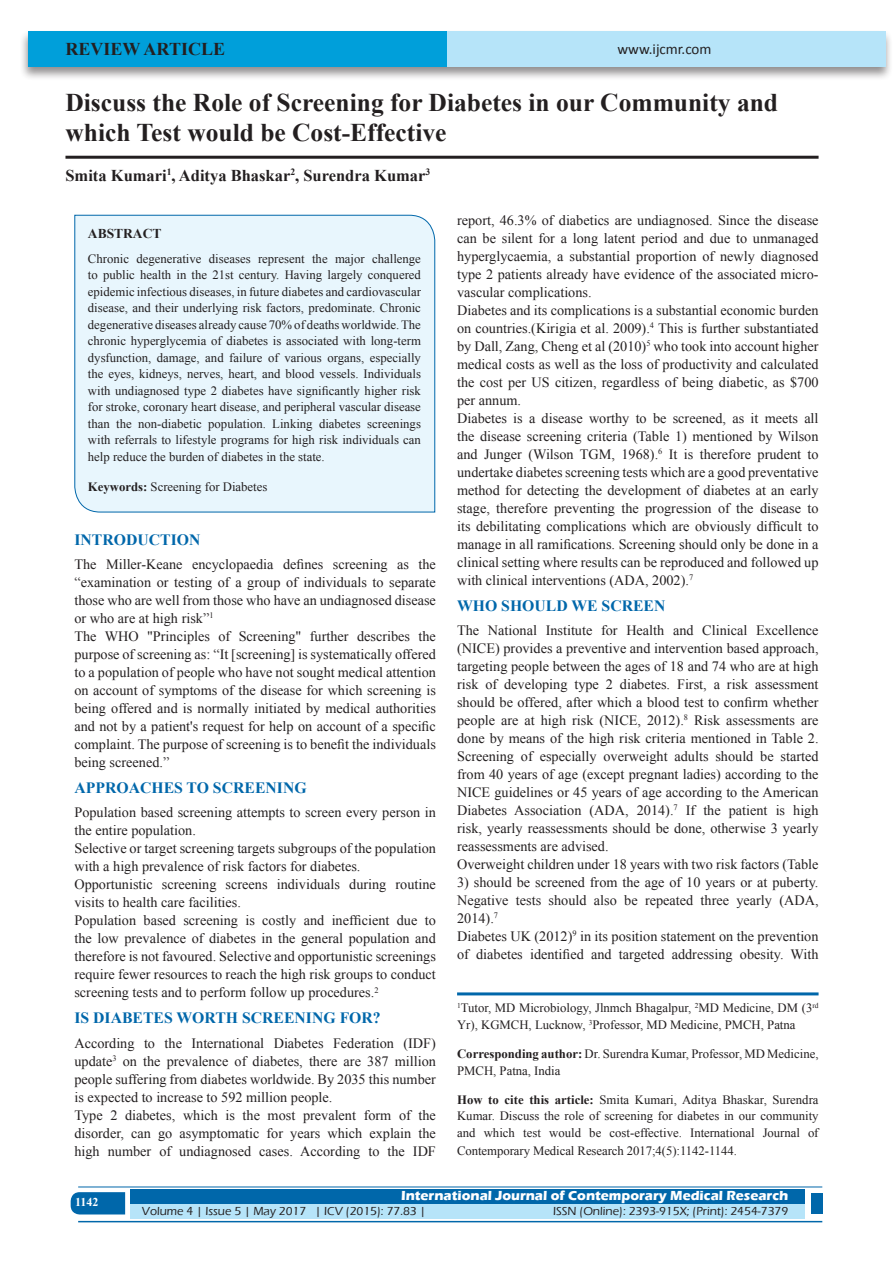
<style>
.page{position:relative;width:893px;height:1263px;background:#fff}
.page>*{position:absolute;margin:0;border:0;box-sizing:border-box;transform-origin:0 0}
.A_Title_New{font:700 25.5px/30px "Times New Roman";color:#231f20}
.AT_new{font:700 18px "Times New Roman";color:#231f20}
.AU-New{font:700 16.5px "Times New Roman";color:#231f20}
.t1{font:700 15.75px "Times New Roman";color:#0067aa}
.t2{font:15px "Calibri";color:#231f20}
.TX_New{font:14.25px/18px "Times New Roman";color:#231f20;text-align:justify}
.t3{font:700 13.5px "Eras ITC";color:#fff}
.t4{font:700 13.5px "Times New Roman";color:#231f20}
.HTC_new{font:12.75px/16.5px "Times New Roman";color:#231f20;text-align:justify}
.Affi_New{font:12.75px/16.5px "Times New Roman";color:#231f20}
.Corresponding{font:12.75px/16.5px "Times New Roman";color:#231f20}
.t5{font:500 12px "Eras ITC";color:#231f20}
.t6{font:700 12px "Times New Roman";color:#fff}
.s1{font-weight:700}
</style>
<div class="page">
<div style="left:19px;top:29px;width:874px;height:52px;background:#231f20;opacity:.5"></div>
<div style="left:28px;top:31px;width:857px;height:35px;background:#b6e4f9"></div>
<div style="left:28px;top:31px;width:418px;height:35px;background:#009fda"></div>
<svg style="left:71px;top:1192px;width:54px;height:22px"></svg>
<div style="left:130px;top:1189px;width:674px;height:15px;background:#0067aa"></div>
<div style="left:130px;top:1204px;width:674px;height:15px;background:#b6e4f9"></div>
<hr style="left:78px;top:1186px;width:744px;height:1px;background:#0067aa">
<hr style="left:78px;top:1221px;width:744px;height:1px;background:#0067aa">
<div style="left:811px;top:1193px;width:11px;height:21px;background:#0067aa"></div>
<hr style="left:65px;top:156px;width:754px;height:3px;background:#231f20">
<div style="left:74px;top:214px;width:361px;height:299px;background:#e8f6fd"></div>
<hr style="left:457px;top:992px;width:362px;height:3px;background:#0067aa">
<p class="AT_new" style="left:65px;top:36px;width:161px">REVIEW ARTICLE</p>
<p class="t2" style="left:617px;top:40px;width:96px">www.ijcmr.com</p>
<p class="A_Title_New" style="left:65px;top:87px;width:714px">Discuss the Role of Screening for Diabetes in our Community and which Test would be Cost-Effective</p>
<p class="AU-New" style="left:65px;top:164px;width:366px">Smita Kumari<sup>1</sup>, Aditya Bhaskar<sup>2</sup>, Surendra Kumar<sup>3</sup></p>
<p class="t4" style="left:88px;top:224px;width:75px">ABSTRACT</p>
<p class="HTC_new" style="left:88px;top:250px;width:335px">Chronic degenerative diseases represent the major challenge to public health in the 21st century. Having largely conquered epidemic infectious diseases, in future diabetes and cardiovascular disease, and their underlying risk factors, predominate. Chronic degenerative diseases already cause 70% of deaths worldwide. The chronic hyperglycemia of diabetes is associated with long-term dysfunction, damage, and failure of various organs, especially the eyes, kidneys, nerves, heart, and blood vessels. Individuals with undiagnosed type 2 diabetes have significantly higher risk for stroke, coronary heart disease, and peripheral vascular disease than the non-diabetic population. Linking diabetes screenings with referrals to lifestyle programs for high risk individuals can help reduce the burden of diabetes in the state.</p>
<p class="HTC_new" style="left:88px;top:479px;width:181px"><span class="s1">Keywords:</span> Screening for Diabetes</p>
<h1 class="t1" style="left:74px;top:528px;width:127px">INTRODUCTION</h1>
<p class="TX_New" style="left:74px;top:555px;width:363px">The Miller-Keane encyclopaedia defines screening as the “examination or testing of a group of individuals to separate those who are well from those who have an undiagnosed disease or who are at high risk”<sup>1</sup></p>
<p class="TX_New" style="left:74px;top:627px;width:363px">The WHO "Principles of Screening" further describes the purpose of screening as: “It [screening] is systematically offered to a population of people who have not sought medical attention on account of symptoms of the disease for which screening is being offered and is normally initiated by medical authorities and not by a patient's request for help on account of a specific complaint. The purpose of screening is to benefit the individuals being screened.”</p>
<h1 class="t1" style="left:74px;top:777px;width:234px">APPROACHES TO SCREENING</h1>
<p class="TX_New" style="left:74px;top:803px;width:363px">Population based screening attempts to screen every person in the entire population.</p>
<p class="TX_New" style="left:74px;top:839px;width:363px">Selective or target screening targets subgroups of the population with a high prevalence of risk factors for diabetes.</p>
<p class="TX_New" style="left:74px;top:875px;width:363px">Opportunistic screening screens individuals during routine visits to health care facilities.</p>
<p class="TX_New" style="left:74px;top:911px;width:363px">Population based screening is costly and inefficient due to the low prevalence of diabetes in the general population and therefore is not favoured. Selective and opportunistic screenings require fewer resources to reach the high risk groups to conduct screening tests and to perform follow up procedures.<sup>2</sup></p>
<h1 class="t1" style="left:74px;top:1007px;width:308px">IS DIABETES WORTH SCREENING FOR?</h1>
<p class="TX_New" style="left:74px;top:1034px;width:363px">According to the International Diabetes Federation (IDF) update<sup>3</sup> on the prevalence of diabetes, there are 387 million people suffering from diabetes worldwide. By 2035 this number is expected to increase to 592 million people.</p>
<p class="TX_New" style="left:74px;top:1106px;width:363px">Type 2 diabetes, which is the most prevalent form of the disorder, can go asymptomatic for years which explain the high number of undiagnosed cases. According to the IDF</p>
<p class="TX_New" style="left:457px;top:211px;width:363px">report, 46.3% of diabetics are undiagnosed. Since the disease can be silent for a long latent period and due to unmanaged hyperglycaemia, a substantial proportion of newly diagnosed type 2 patients already have evidence of the associated micro&shy;vascular complications.</p>
<p class="TX_New" style="left:457px;top:301px;width:363px">Diabetes and its complications is a substantial economic burden on countries.(Kirigia et al. 2009).<sup>4</sup> This is further substantiated by Dall, Zang, Cheng et al (2010)<sup>5</sup> who took into account higher medical costs as well as the loss of productivity and calculated the cost per US citizen, regardless of being diabetic, as $700 per annum.</p>
<p class="TX_New" style="left:457px;top:409px;width:363px">Diabetes is a disease worthy to be screened, as it meets all the disease screening criteria (Table 1) mentioned by Wilson and Junger (Wilson TGM, 1968).<sup>6</sup> It is therefore prudent to undertake diabetes screening tests which are a good preventative method for detecting the development of diabetes at an early stage, therefore preventing the progression of the disease to its debilitating complications which are obviously difficult to manage in all ramifications. Screening should only be done in a clinical setting where results can be reproduced and followed up with clinical interventions (ADA, 2002).<sup>7</sup></p>
<h1 class="t1" style="left:457px;top:594px;width:210px">WHO SHOULD WE SCREEN</h1>
<p class="TX_New" style="left:457px;top:621px;width:363px">The National Institute for Health and Clinical Excellence (NICE) provides a preventive and intervention based approach, targeting people between the ages of 18 and 74 who are at high risk of developing type 2 diabetes. First, a risk assessment should be offered, after which a blood test to confirm whether people are at high risk (NICE, 2012).<sup>8</sup> Risk assessments are done by means of the high risk criteria mentioned in Table 2.<br>Screening of especially overweight adults should be started from 40 years of age (except pregnant ladies) according to the NICE guidelines or 45 years of age according to the American Diabetes Association (ADA, 2014).<sup>7</sup> If the patient is high risk, yearly reassessments should be done, otherwise 3 yearly reassessments are advised.</p>
<p class="TX_New" style="left:457px;top:855px;width:363px">Overweight children under 18 years with two risk factors (Table</p>
<p class="TX_New" style="left:457px;top:873px;width:363px">3) should be screened from the age of 10 years or at puberty.<br>Negative tests should also be repeated three yearly (ADA, 2014).<sup>7</sup></p>
<p class="TX_New" style="left:457px;top:927px;width:363px">Diabetes UK (2012)<sup>9</sup> in its position statement on the prevention of diabetes identified and targeted addressing obesity. With</p>
<p class="Affi_New" style="left:457px;top:1000px;width:363px"><sup>1</sup>Tutor, MD Microbiology, Jlnmch Bhagalpur, <sup>2</sup>MD Medicine, DM (3<sup>rd<br></sup>Yr), KGMCH, Lucknow, <sup>3</sup>Professor, MD Medicine, PMCH, Patna</p>
<p class="Corresponding" style="left:457px;top:1045px;width:363px"><span class="s1">Corresponding author:</span> Dr. Surendra Kumar, Professor, MD Medicine,<br>PMCH, Patna, India</p>
<p class="HTC_new" style="left:457px;top:1091px;width:363px"><span class="s1">How to cite this article:</span> Smita Kumari, Aditya Bhaskar, Surendra Kumar. Discuss the role of screening for diabetes in our community and which test would be cost-effective. International Journal of</p>
<p class="HTC_new" style="left:457px;top:1142px;width:281px">Contemporary Medical Research 2017;4(5):1142-1144.</p>
<h4 class="t6" style="left:75px;top:1194px;width:25px">1142</h4>
<p class="t3" style="left:401px;top:1188px;width:389px">International Journal of Contemporary Medical Research</p>
<p class="t5" style="left:142px;top:1204px;width:285px">Volume 4 | Issue 5 | May 2017 | ICV (2015): 77.83 |</p>
<p class="t5" style="left:553px;top:1204px;width:237px">ISSN (Online): 2393-915X; (Print): 2454-7379</p>
</div>
